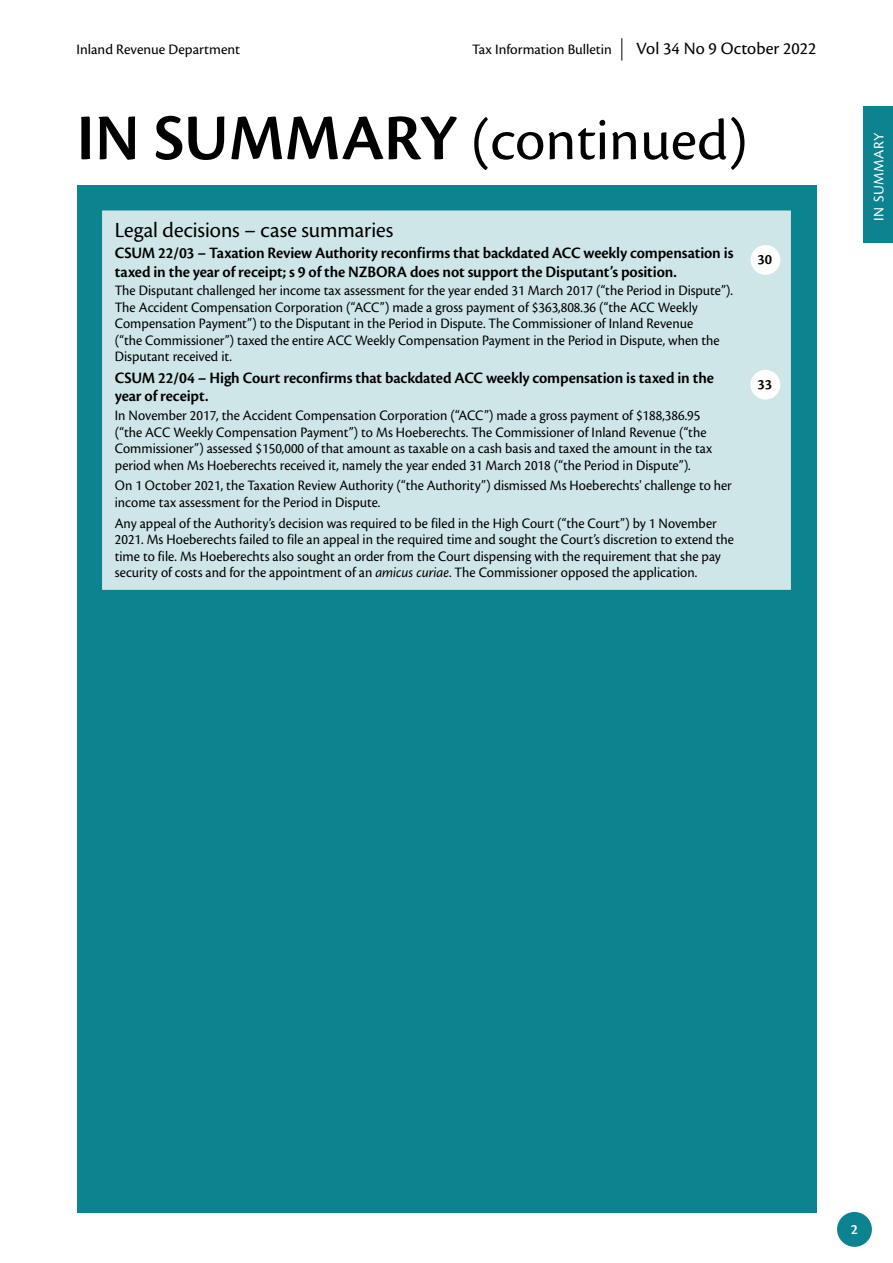
<style>
.page{position:relative;width:893px;height:1263px;background:#fff}
.page>*{position:absolute;margin:0;border:0;box-sizing:border-box;transform-origin:0 0}
.Summary_head{font:60px "Cronos Pro";color:#000}
.In_summary_Sub_Head{font:22.5px "Cronos Pro Subh";color:#000}
.t1{font:18px "Cronos Pro";color:#000}
.In_summary_sub01{font:600 16.5px/18.8px "Cronos Pro";letter-spacing:-.01em;color:#000}
.In_summary_body{font:15px/16.5px "Cronos Pro";color:#000;scale:.95 1}
.In_summary_body-2{font:15px "Cronos Pro";color:#000}
.SIDE_STRIP_TEXT{font:15px "Cronos Pro";letter-spacing:.025em;color:#fff}
.Intro_body{font:600 15px "Cronos Pro";color:#000}
.t2{font:600 15px "Cronos Pro";color:#fff}
.s1{font-weight:600;font-size:67.5px}
.s2{font-style:italic}
</style>
<div class="page">
<div style="left:77px;top:185px;width:739px;height:1027px;background:#0d8390"></div>
<div style="left:863px;top:106px;width:30px;height:136px;background:#0d8390"></div>
<div style="left:102px;top:210px;width:689px;height:380px;background:#cfe6e9"></div>
<div style="left:750px;top:245px;width:30px;height:30px;background:#fff;border-radius:50%"></div>
<div style="left:750px;top:370px;width:30px;height:30px;background:#fff;border-radius:50%"></div>
<svg style="left:621px;top:38px;width:1px;height:23px"></svg>
<div style="left:837px;top:1212px;width:35px;height:35px;background:#0d8390;border-radius:50%"></div>
<p class="In_summary_body-2" style="left:77px;top:40px;width:165px">Inland Revenue Department</p>
<p class="t1" style="left:636px;top:38px;width:182px">Vol 34 No 9 October 2022</p>
<p class="In_summary_body-2" style="left:472px;top:40px;width:141px">Tax Information Bulletin</p>
<p class="Summary_head" style="left:77px;top:106px;width:673px"><span class="s1">IN SUMMARY</span> (continued)</p>
<p class="In_summary_Sub_Head" style="left:115px;top:217px;width:280px">Legal decisions – case summaries</p>
<p class="In_summary_sub01" style="left:115px;top:244px;width:620px">CSUM 22/03 – Taxation Review Authority reconfirms that backdated ACC weekly compensation is taxed in the year of receipt; s 9 of the NZBORA does not support the Disputant’s position.</p>
<p class="In_summary_body" style="left:115px;top:282px;width:652px">The Disputant challenged her income tax assessment for the year ended 31 March 2017 (“the Period in Dispute”).<br>The Accident Compensation Corporation (“ACC”) made a gross payment of $363,808.36 (“the ACC Weekly Compensation Payment”) to the Disputant in the Period in Dispute. The Commissioner of Inland Revenue<br>(“the Commissioner”) taxed the entire ACC Weekly Compensation Payment in the Period in Dispute, when the Disputant received it.</p>
<p class="In_summary_sub01" style="left:115px;top:368px;width:601px">CSUM 22/04 – High Court reconfirms that backdated ACC weekly compensation is taxed in the year of receipt.</p>
<p class="In_summary_body" style="left:115px;top:407px;width:630px">In November 2017, the Accident Compensation Corporation (“ACC”) made a gross payment of $188,386.95 (“the ACC Weekly Compensation Payment”) to Ms Hoeberechts. The Commissioner of Inland Revenue (“the Commissioner”) assessed $150,000 of that amount as taxable on a cash basis and taxed the amount in the tax period when Ms Hoeberechts received it, namely the year ended 31 March 2018 (“the Period in Dispute”).</p>
<p class="In_summary_body" style="left:115px;top:477px;width:651px">On 1 October 2021, the Taxation Review Authority (“the Authority”) dismissed Ms Hoeberechts' challenge to her income tax assessment for the Period in Dispute.</p>
<p class="In_summary_body" style="left:115px;top:515px;width:653px">Any appeal of the Authority’s decision was required to be filed in the High Court (“the Court”) by 1 November 2021. Ms Hoeberechts failed to file an appeal in the required time and sought the Court’s discretion to extend the time to file. Ms Hoeberechts also sought an order from the Court dispensing with the requirement that she pay security of costs and for the appointment of an <span class="s2">amicus curiae</span>. The Commissioner opposed the application.</p>
<p class="Intro_body" style="left:757px;top:251px;width:16px">30</p>
<p class="Intro_body" style="left:757px;top:376px;width:16px">33</p>
<p class="SIDE_STRIP_TEXT" style="left:870px;top:221px;width:90px;rotate:-90deg">IN SUMMARY</p>
<p class="t2" style="left:851px;top:1220px;width:9px">2</p>
</div>
